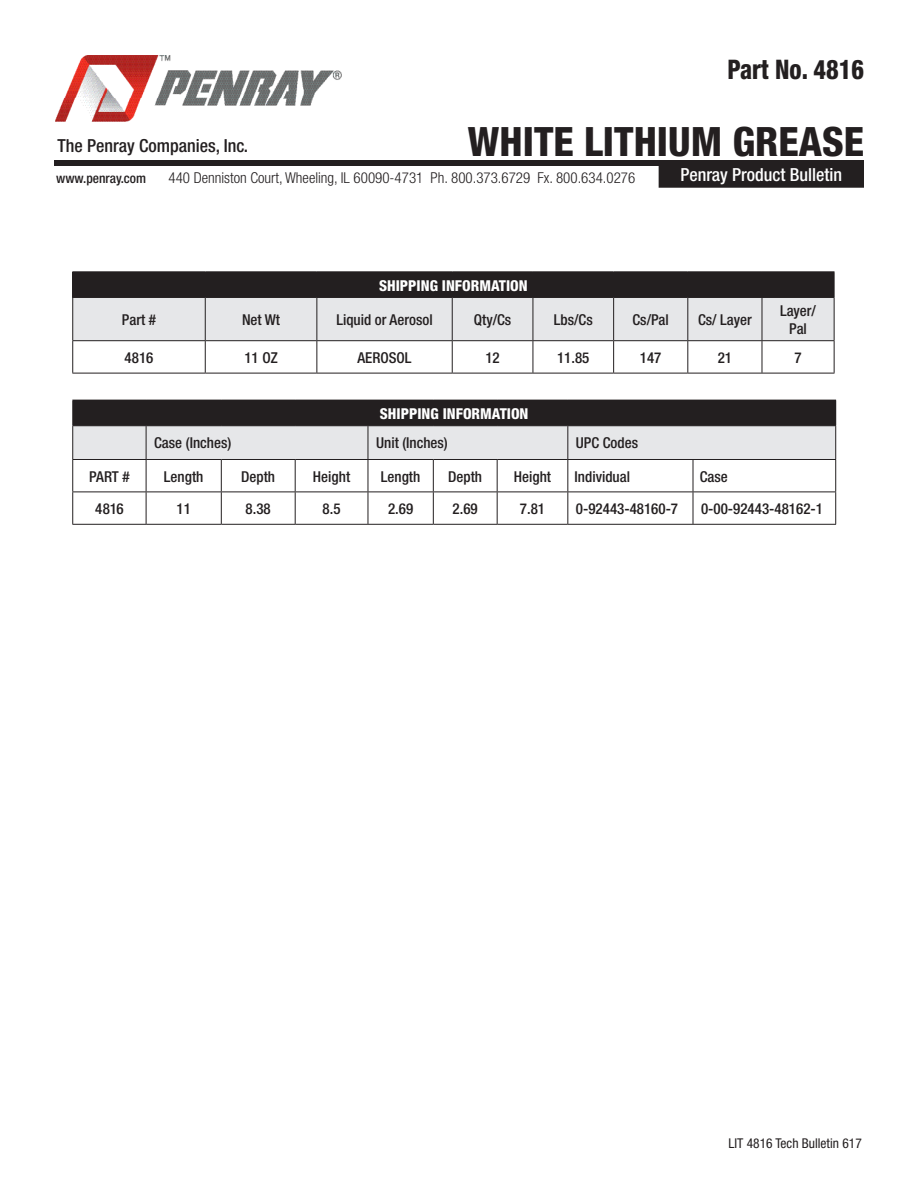
<style>
.page{position:relative;width:918px;height:1188px;background:#fff}
.page>*{position:absolute;margin:0;border:0;box-sizing:border-box;transform-origin:0 0}
._98_Product_Name{font:800 condensed 40.5px "Helvetica Neue";color:#231f20}
._99_Product{font:800 condensed 27px "Helvetica Neue";color:#231f20;scale:.9 1}
.t1{font:500 condensed 18px "Helvetica Neue";color:#231f20}
.t2{font:500 condensed 18px "Helvetica Neue";color:#fff}
.t3{font:500 condensed 15px/18px "Helvetica Neue";color:#231f20;text-align:center}
.t4{font:300 condensed 15px "Helvetica Neue";color:#231f20}
.t5{font:800 condensed 15px "Helvetica Neue";color:#fff}
.Phy_Data__Leader__te{font:condensed 13.5px "Helvetica Neue";color:#231f20}
.t6{font:500 condensed 13.5px "Helvetica Neue";color:#231f20}
</style>
<div class="page">
<div style="left:659px;top:162px;width:204px;height:25px;background:#231f20"></div>
<div style="left:659px;top:161px;width:205px;height:27px;border:2px solid #231f20"></div>
<div style="left:54px;top:160px;width:810px;height:6px;background:#231f20"></div>
<img style="left:56px;top:56px;width:285px;height:66px">
<hr style="left:72px;top:373px;width:133px;height:1px;background:#231f20">
<hr style="left:205px;top:373px;width:112px;height:1px;background:#231f20">
<hr style="left:317px;top:373px;width:135px;height:1px;background:#231f20">
<hr style="left:452px;top:373px;width:81px;height:1px;background:#231f20">
<hr style="left:533px;top:373px;width:81px;height:1px;background:#231f20">
<hr style="left:614px;top:373px;width:74px;height:1px;background:#231f20">
<hr style="left:688px;top:373px;width:74px;height:1px;background:#231f20">
<hr style="left:762px;top:373px;width:73px;height:1px;background:#231f20">
<hr style="left:72px;top:341px;width:1px;height:32px;background:#231f20">
<hr style="left:205px;top:341px;width:1px;height:32px;background:#231f20">
<hr style="left:316px;top:341px;width:1px;height:32px;background:#231f20">
<hr style="left:452px;top:341px;width:1px;height:32px;background:#231f20">
<hr style="left:533px;top:341px;width:1px;height:32px;background:#231f20">
<hr style="left:613px;top:341px;width:1px;height:32px;background:#231f20">
<hr style="left:687px;top:341px;width:1px;height:32px;background:#231f20">
<hr style="left:762px;top:341px;width:1px;height:32px;background:#231f20">
<hr style="left:834px;top:341px;width:1px;height:32px;background:#231f20">
<hr style="left:72px;top:271px;width:133px;height:1px;background:#231f20">
<hr style="left:205px;top:271px;width:112px;height:1px;background:#231f20">
<hr style="left:317px;top:271px;width:135px;height:1px;background:#231f20">
<hr style="left:452px;top:271px;width:81px;height:1px;background:#231f20">
<hr style="left:533px;top:271px;width:81px;height:1px;background:#231f20">
<hr style="left:614px;top:271px;width:74px;height:1px;background:#231f20">
<hr style="left:688px;top:271px;width:74px;height:1px;background:#231f20">
<hr style="left:762px;top:271px;width:73px;height:1px;background:#231f20">
<svg style="left:72px;top:272px;width:763px;height:69px;background:#9a999b"></svg>
<hr style="left:72px;top:297px;width:133px;height:1px;background:#231f20">
<hr style="left:205px;top:297px;width:112px;height:1px;background:#231f20">
<hr style="left:317px;top:297px;width:135px;height:1px;background:#231f20">
<hr style="left:452px;top:297px;width:81px;height:1px;background:#231f20">
<hr style="left:533px;top:297px;width:81px;height:1px;background:#231f20">
<hr style="left:614px;top:297px;width:74px;height:1px;background:#231f20">
<hr style="left:688px;top:297px;width:74px;height:1px;background:#231f20">
<hr style="left:762px;top:297px;width:73px;height:1px;background:#231f20">
<hr style="left:72px;top:459px;width:74px;height:1px;background:#231f20">
<hr style="left:146px;top:459px;width:75px;height:1px;background:#231f20">
<hr style="left:221px;top:459px;width:74px;height:1px;background:#231f20">
<hr style="left:295px;top:459px;width:73px;height:1px;background:#231f20">
<hr style="left:368px;top:459px;width:65px;height:1px;background:#231f20">
<hr style="left:433px;top:459px;width:64px;height:1px;background:#231f20">
<hr style="left:497px;top:459px;width:71px;height:1px;background:#231f20">
<hr style="left:568px;top:459px;width:125px;height:1px;background:#231f20">
<hr style="left:693px;top:459px;width:143px;height:1px;background:#231f20">
<hr style="left:72px;top:492px;width:74px;height:1px;background:#231f20">
<hr style="left:146px;top:492px;width:75px;height:1px;background:#231f20">
<hr style="left:221px;top:492px;width:74px;height:1px;background:#231f20">
<hr style="left:295px;top:492px;width:73px;height:1px;background:#231f20">
<hr style="left:368px;top:492px;width:65px;height:1px;background:#231f20">
<hr style="left:433px;top:492px;width:64px;height:1px;background:#231f20">
<hr style="left:497px;top:492px;width:71px;height:1px;background:#231f20">
<hr style="left:568px;top:492px;width:125px;height:1px;background:#231f20">
<hr style="left:693px;top:492px;width:143px;height:1px;background:#231f20">
<hr style="left:72px;top:524px;width:74px;height:1px;background:#231f20">
<hr style="left:146px;top:524px;width:75px;height:1px;background:#231f20">
<hr style="left:221px;top:524px;width:74px;height:1px;background:#231f20">
<hr style="left:295px;top:524px;width:73px;height:1px;background:#231f20">
<hr style="left:368px;top:524px;width:65px;height:1px;background:#231f20">
<hr style="left:433px;top:524px;width:64px;height:1px;background:#231f20">
<hr style="left:497px;top:524px;width:71px;height:1px;background:#231f20">
<hr style="left:568px;top:524px;width:125px;height:1px;background:#231f20">
<hr style="left:693px;top:524px;width:143px;height:1px;background:#231f20">
<hr style="left:72px;top:460px;width:1px;height:32px;background:#231f20">
<hr style="left:146px;top:460px;width:1px;height:32px;background:#231f20">
<hr style="left:72px;top:492px;width:1px;height:32px;background:#231f20">
<hr style="left:146px;top:492px;width:1px;height:32px;background:#231f20">
<svg style="left:72px;top:400px;width:764px;height:59px;background:#8e8d8f"></svg>
<hr style="left:368px;top:426px;width:1px;height:33px;background:#231f20">
<hr style="left:567px;top:426px;width:1px;height:33px;background:#231f20">
<hr style="left:835px;top:426px;width:1px;height:33px;background:#231f20">
<hr style="left:221px;top:460px;width:1px;height:32px;background:#231f20">
<hr style="left:295px;top:460px;width:1px;height:32px;background:#231f20">
<hr style="left:368px;top:460px;width:1px;height:32px;background:#231f20">
<hr style="left:433px;top:460px;width:1px;height:32px;background:#231f20">
<hr style="left:497px;top:460px;width:1px;height:32px;background:#231f20">
<hr style="left:567px;top:460px;width:1px;height:32px;background:#231f20">
<hr style="left:693px;top:460px;width:1px;height:32px;background:#231f20">
<hr style="left:835px;top:460px;width:1px;height:32px;background:#231f20">
<hr style="left:221px;top:492px;width:1px;height:32px;background:#231f20">
<hr style="left:295px;top:492px;width:1px;height:32px;background:#231f20">
<hr style="left:368px;top:492px;width:1px;height:32px;background:#231f20">
<hr style="left:433px;top:492px;width:1px;height:32px;background:#231f20">
<hr style="left:497px;top:492px;width:1px;height:32px;background:#231f20">
<hr style="left:567px;top:492px;width:1px;height:32px;background:#231f20">
<hr style="left:693px;top:492px;width:1px;height:32px;background:#231f20">
<hr style="left:835px;top:492px;width:1px;height:32px;background:#231f20">
<p class="_99_Product" style="left:727px;top:53px;width:153px">Part No. 4816</p>
<p class="_98_Product_Name" style="left:468px;top:116px;width:398px">WHITE LITHIUM GREASE</p>
<p class="t1" style="left:58px;top:135px;width:192px">The Penray Companies, Inc.</p>
<p class="t6" style="left:56px;top:170px;width:92px">www.penray.com</p>
<p class="t4" style="left:169px;top:169px;width:468px">440 Denniston Court, Wheeling, IL 60090-4731 Ph. 800.373.6729 Fx. 800.634.0276</p>
<p class="t2" style="left:680px;top:164px;width:163px">Penray Product Bulletin</p>
<p class="t5" style="left:379px;top:276px;width:150px">SHIPPING INFORMATION</p>
<p class="t3" style="left:122px;top:310px;width:36px">Part #</p>
<p class="t3" style="left:242px;top:310px;width:40px">Net Wt</p>
<p class="t3" style="left:336px;top:310px;width:98px">Liquid or Aerosol</p>
<p class="t3" style="left:474px;top:310px;width:39px">Qty/Cs</p>
<p class="t3" style="left:554px;top:310px;width:40px">Lbs/Cs</p>
<p class="t3" style="left:633px;top:310px;width:38px">Cs/Pal</p>
<p class="t3" style="left:698px;top:310px;width:55px">Cs/ Layer</p>
<p class="t3" style="left:780px;top:301px;width:38px">Layer/<br>Pal</p>
<p class="t3" style="left:125px;top:348px;width:30px">4816</p>
<p class="t3" style="left:244px;top:348px;width:35px">11 OZ</p>
<p class="t3" style="left:357px;top:348px;width:56px">AEROSOL</p>
<p class="t3" style="left:485px;top:348px;width:16px">12</p>
<p class="t3" style="left:557px;top:348px;width:34px">11.85</p>
<p class="t3" style="left:640px;top:348px;width:23px">147</p>
<p class="t3" style="left:718px;top:348px;width:16px">21</p>
<p class="t3" style="left:794px;top:348px;width:9px">7</p>
<p class="t5" style="left:380px;top:404px;width:150px">SHIPPING INFORMATION</p>
<p class="t3" style="left:154px;top:434px;width:79px">Case (Inches)</p>
<p class="t3" style="left:376px;top:434px;width:73px">Unit (Inches)</p>
<p class="t3" style="left:576px;top:434px;width:64px">UPC Codes</p>
<p class="t3" style="left:89px;top:467px;width:42px">PART #</p>
<p class="t3" style="left:164px;top:467px;width:41px">Length</p>
<p class="t3" style="left:241px;top:467px;width:35px">Depth</p>
<p class="t3" style="left:313px;top:467px;width:39px">Height</p>
<p class="t3" style="left:381px;top:467px;width:41px">Length</p>
<p class="t3" style="left:448px;top:467px;width:35px">Depth</p>
<p class="t3" style="left:514px;top:467px;width:39px">Height</p>
<p class="t3" style="left:575px;top:467px;width:57px">Individual</p>
<p class="t3" style="left:700px;top:467px;width:30px">Case</p>
<p class="t3" style="left:95px;top:499px;width:30px">4816</p>
<p class="t3" style="left:177px;top:499px;width:16px">11</p>
<p class="t3" style="left:246px;top:499px;width:27px">8.38</p>
<p class="t3" style="left:323px;top:499px;width:19px">8.5</p>
<p class="t3" style="left:388px;top:499px;width:27px">2.69</p>
<p class="t3" style="left:453px;top:499px;width:27px">2.69</p>
<p class="t3" style="left:520px;top:499px;width:27px">7.81</p>
<p class="t3" style="left:576px;top:499px;width:104px">0-92443-48160-7</p>
<p class="t3" style="left:701px;top:499px;width:123px">0-00-92443-48162-1</p>
<p class="Phy_Data__Leader__te" style="left:729px;top:1135px;width:135px">LIT 4816 Tech Bulletin 617</p>
</div>
